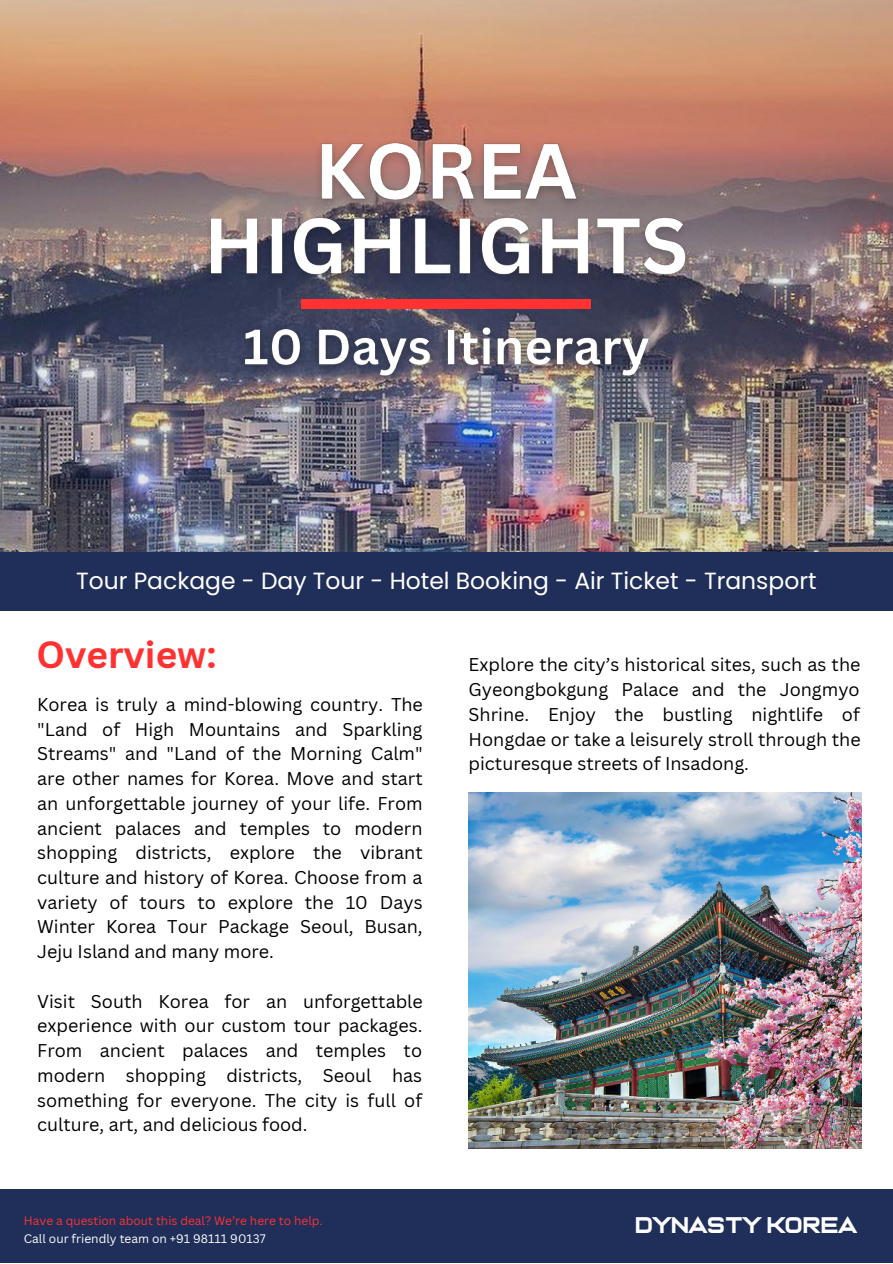
<style>
.page{position:relative;width:893px;height:1264px;background:#fff}
.page>*{position:absolute;margin:0;border:0;box-sizing:border-box;transform-origin:0 0}
.t1{font:700 36.9px "Canva Sans";color:#ff3131}
.t2{font:23.4px "Poppins";color:#fff}
.t3{font:23.1px "Casanova Scotia";color:#fff}
.t4{font:18px/24.8px "Canva Sans";color:#000;text-align:justify}
.t5{font:12px "Canva Sans";color:#ff3131}
.t6{font:12px "Canva Sans";color:#fff}
</style>
<div class="page">
<img style="left:0;top:0;width:892px;height:552px">
<img style="left:191px;top:107px;width:510px;height:206px">
<img style="left:227px;top:297px;width:438px;height:100px">
<img style="left:468px;top:792px;width:393px;height:356px">
<div style="left:0;top:552px;width:892px;height:58px;background:#202f59"></div>
<div style="left:0;top:1189px;width:892px;height:73px;background:#202f59"></div>
<p class="t2" style="left:76px;top:567px;width:742px">Tour Package - Day Tour - Hotel Booking - Air Ticket - Transport</p>
<h1 class="t1" style="left:36px;top:632px;width:182px">Overview:</h1>
<p class="t4" style="left:37px;top:692px;width:387px">Korea is truly a mind-blowing country. The "Land of High Mountains and Sparkling Streams" and "Land of the Morning Calm" are other names for Korea. Move and start an unforgettable journey of your life. From ancient palaces and temples to modern shopping districts, explore the vibrant culture and history of Korea. Choose from a variety of tours to explore the 10 Days Winter Korea Tour Package Seoul, Busan, Jeju Island and many more.</p>
<p class="t4" style="left:37px;top:988px;width:387px">Visit South Korea for an unforgettable experience with our custom tour packages.<br>From ancient palaces and temples to modern shopping districts, Seoul has something for everyone. The city is full of culture, art, and delicious food.</p>
<p class="t4" style="left:468px;top:652px;width:393px">Explore the city’s historical sites, such as the Gyeongbokgung Palace and the Jongmyo Shrine. Enjoy the bustling nightlife of Hongdae or take a leisurely stroll through the picturesque streets of Insadong.</p>
<p class="t5" style="left:24px;top:1213px;width:300px">Have a question about this deal? We’re here to help.</p>
<p class="t3" style="left:636px;top:1215px;width:223px">DYNASTY KOREA</p>
<p class="t6" style="left:24px;top:1231px;width:243px">Call our friendly team on +91 98111 90137</p>
</div>
